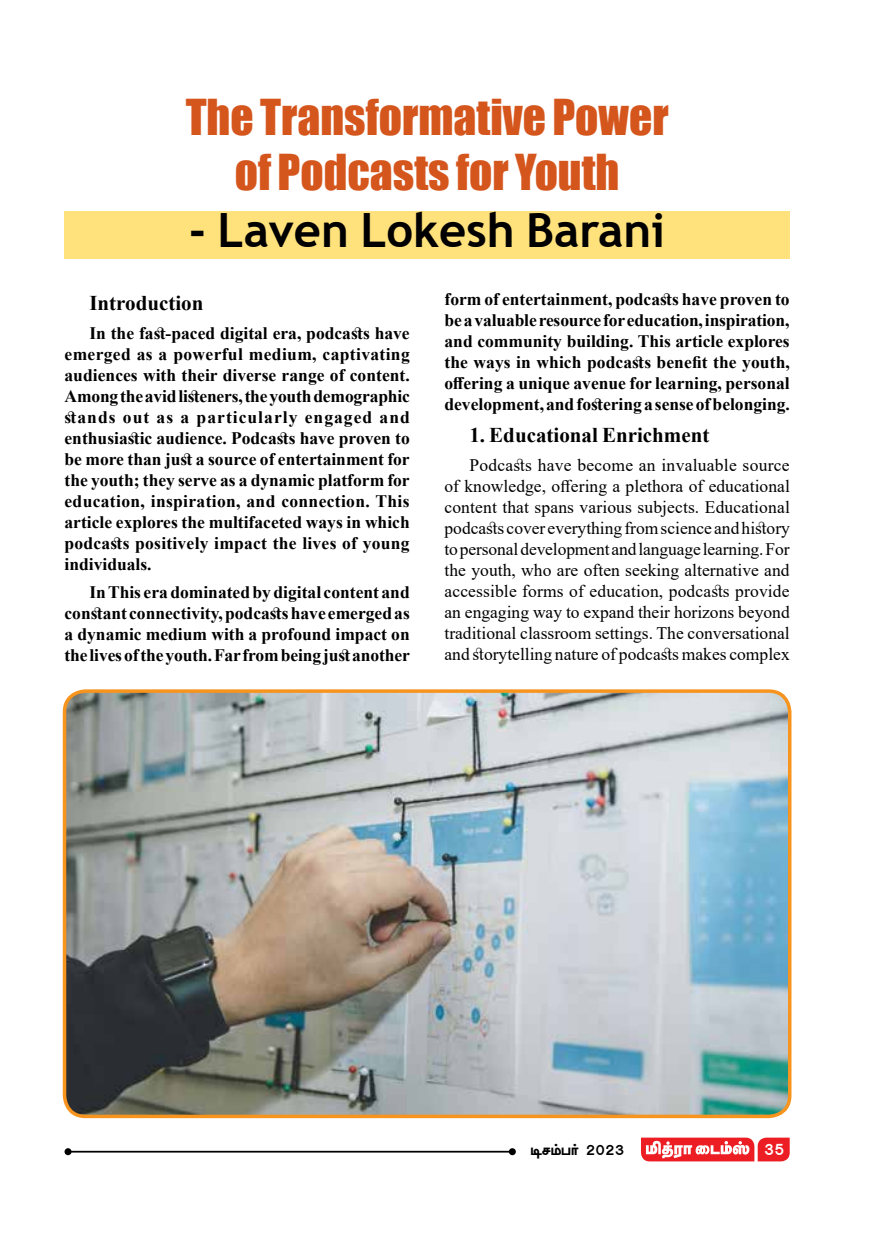
<style>
.page{position:relative;width:894px;height:1240px;background:#fff}
.page>*{position:absolute;margin:0;border:0;box-sizing:border-box;transform-origin:0 0}
.t1{font:700 47.25px "Trebuchet MS";color:#000}
.t2{font:45.5px/54.6px "Impact";color:#d5561d;text-align:center}
.t3{font:700 21px "Times New Roman";color:#000}
.t4{font:19.25px "SL 31 TAM";color:#fff;scale:.95 1}
.t5{font:700 17.5px/21px "Times New Roman";color:#000;text-align:justify}
.t6{font:17.5px/21px "Times New Roman";color:#000;text-align:justify}
.t7{font:17.5px "SL 31 TAM";color:#000}
</style>
<div class="page">
<div style="left:64px;top:212px;width:725px;height:47px;background:#ffe27c"></div>
<img style="left:64px;top:694px;width:725px;height:422px">
<div style="left:63px;top:689px;width:728px;height:429px;border:4px solid #f7941e;border-radius:21px"></div>
<hr style="left:68px;top:1151px;width:444px;height:1px;background:#000">
<div style="left:508px;top:1148px;width:7px;height:7px;background:#000;border-radius:50%"></div>
<div style="left:64px;top:1148px;width:7px;height:7px;background:#000;border-radius:50%"></div>
<svg style="left:641px;top:1137px;width:148px;height:24px"></svg>
<h2 class="t2" style="left:186px;top:89px;width:484px">The Transformative Power of Podcasts for Youth</h2>
<h1 class="t1" style="left:189px;top:200px;width:478px">- Laven Lokesh Barani</h1>
<p class="t3" style="left:89px;top:288px;width:115px">Introduction</p>
<p class="t5" style="left:64px;top:322px;width:347px;text-indent:25px">In the fast-paced digital era, podcasts have emerged as a powerful medium, captivating audiences with their diverse range of content.<br>Among the avid listeners, the youth demographic stands out as a particularly engaged and enthusiastic audience. Podcasts have proven to be more than just a source of entertainment for the youth; they serve as a dynamic platform for education, inspiration, and connection. This article explores the multifaceted ways in which podcasts positively impact the lives of young individuals.</p>
<p class="t5" style="left:64px;top:581px;width:347px;text-indent:25px">In This era dominated by digital content and constant connectivity, podcasts have emerged as a dynamic medium with a profound impact on the lives of the youth. Far from being just another</p>
<p class="t5" style="left:444px;top:288px;width:347px">form of entertainment, podcasts have proven to be a valuable resource for education, inspiration, and community building. This article explores the ways in which podcasts benefit the youth, offering a unique avenue for learning, personal development, and fostering a sense of belonging.</p>
<p class="t3" style="left:469px;top:420px;width:242px">1. Educational Enrichment</p>
<p class="t6" style="left:444px;top:454px;width:347px;text-indent:25px">Podcasts have become an invaluable source of knowledge, offering a plethora of educational content that spans various subjects. Educational podcasts cover everything from science and history to personal development and language learning. For the youth, who are often seeking alternative and accessible forms of education, podcasts provide an engaging way to expand their horizons beyond traditional classroom settings. The conversational and storytelling nature of podcasts makes complex</p>
<p class="t7" style="left:530px;top:1141px;width:95px">®ê‹ð˜ 2023</p>
<p class="t4" style="left:764px;top:1140px;width:23px">35</p>
</div>
